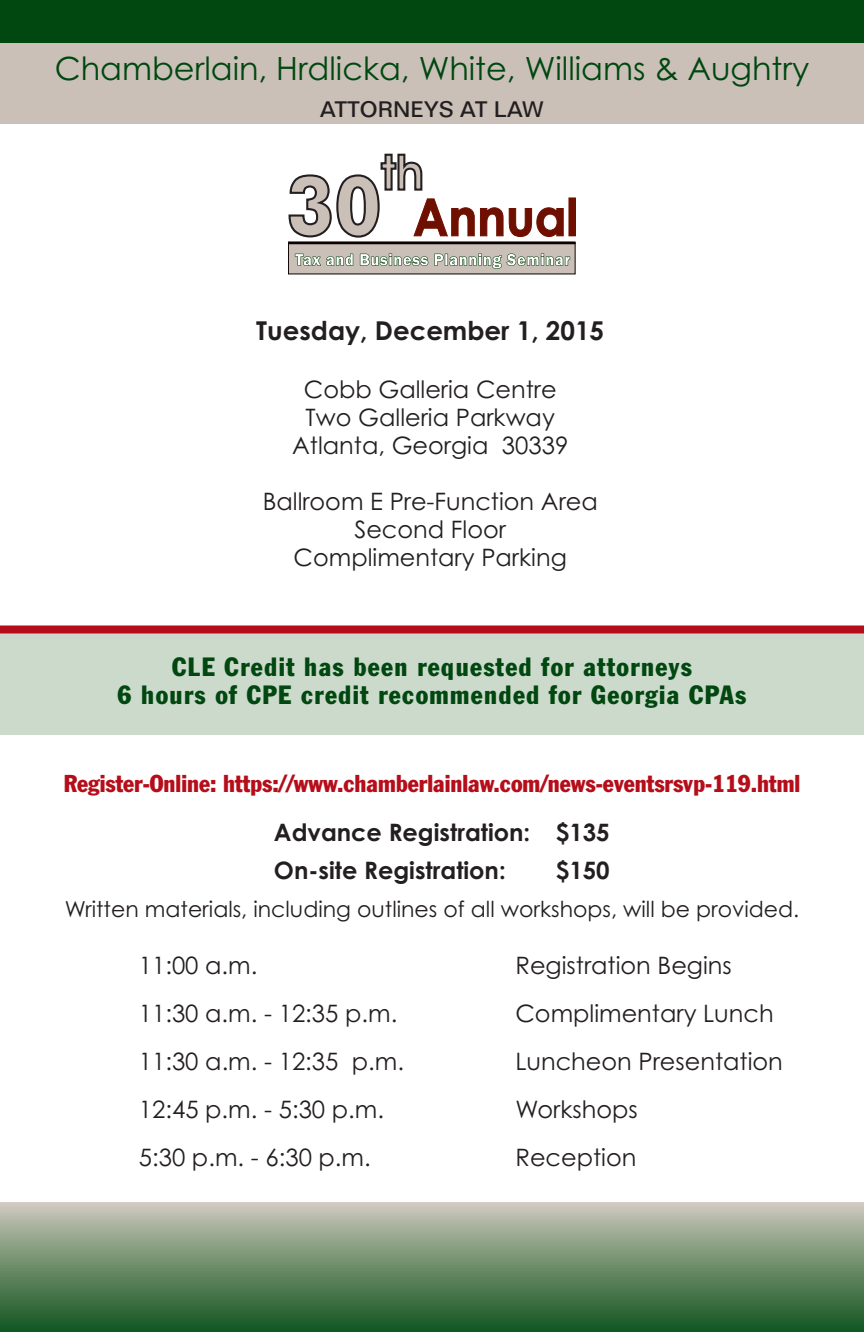
<style>
.page{position:relative;width:864px;height:1332px;background:#fff}
.page>*{position:absolute;margin:0;border:0;box-sizing:border-box;transform-origin:0 0}
.t1{font:32px "Century Gothic";color:#004710}
.t2{font:condensed 26px/28px "Franklin Gothic";letter-spacing:.055em;color:#004710;text-align:center}
.t3{font:700 26px "Century Gothic";color:#231f20}
.t4{font:24px/28px "Century Gothic";color:#231f20;text-align:center}
.t5{font:condensed 24px "Franklin Gothic";color:#b50e1a}
.t6{font:700 24px/38px "Century Gothic";color:#231f20}
.t7{font:22px "Century Gothic";color:#231f20}
.t8{font:500 22px "Folio BT";color:#231f20}
</style>
<div class="page">
<div style="left:0;top:0;width:864px;height:114px;background:#004710"></div>
<div style="left:0;top:43px;width:864px;height:81px;background:#cbc0b8"></div>
<div style="left:0;top:1203px;width:864px;height:129px;background:linear-gradient(to bottom,#cbc7ba,#10541d)"></div>
<div style="left:288px;top:243px;width:287px;height:31px;background:#cbc0b8"></div>
<div style="left:569px;top:198px;width:6px;height:38px;background:#6f0f00"></div>
<div style="left:569px;top:198px;width:7px;height:38px;border:1px solid #6f0f00"></div>
<svg style="left:295px;top:254px;width:58px;height:12px"></svg>
<svg style="left:360px;top:253px;width:68px;height:13px"></svg>
<svg style="left:434px;top:253px;width:136px;height:16px"></svg>
<hr style="left:288px;top:241px;width:288px;height:3px;background:#0c0000">
<svg style="left:288px;top:154px;width:276px;height:84px"></svg>
<div style="left:0;top:630px;width:864px;height:105px;background:#ccdacb"></div>
<div style="left:0;top:625px;width:864px;height:8px;background:#b50e1a"></div>
<h1 class="t1" style="left:55px;top:50px;width:756px">Chamberlain, Hrdlicka, White, Williams &amp; Aughtry</h1>
<p class="t8" style="left:320px;top:97px;width:225px">ATTORNEYS AT LAW</p>
<p class="t3" style="left:256px;top:316px;width:349px">Tuesday, December 1, 2015</p>
<p class="t4" style="left:292px;top:376px;width:278px">Cobb Galleria Centre<br>Two Galleria Parkway<br>Atlanta, Georgia 30339</p>
<p class="t4" style="left:263px;top:488px;width:337px">Ballroom E Pre-Function Area<br>Second Floor<br>Complimentary Parking</p>
<p class="t2" style="left:118px;top:654px;width:630px">CLE Credit has been requested for attorneys<br>6 hours of CPE credit recommended for Georgia CPAs</p>
<p class="t5" style="left:64px;top:775px;width:738px">Register-Online: https://www.chamberlainlaw.com/news-eventsrsvp-119.html</p>
<p class="t6" style="left:274px;top:814px;width:337px">Advance Registration: $135<br>On-site Registration:</p>
<p class="t6" style="left:556px;top:852px;width:55px">$150</p>
<p class="t7" style="left:65px;top:897px;width:736px">Written materials, including outlines of all workshops, will be provided.</p>
<p class="t4" style="left:139px;top:952px;width:120px">11:00 a.m.</p>
<p class="t4" style="left:515px;top:952px;width:218px">Registration Begins</p>
<p class="t4" style="left:139px;top:1000px;width:260px">11:30 a.m. - 12:35 p.m.</p>
<p class="t4" style="left:515px;top:1000px;width:260px">Complimentary Lunch</p>
<p class="t4" style="left:139px;top:1048px;width:267px">11:30 a.m. - 12:35 p.m.</p>
<p class="t4" style="left:515px;top:1048px;width:269px">Luncheon Presentation</p>
<p class="t4" style="left:139px;top:1096px;width:247px">12:45 p.m. - 5:30 p.m.</p>
<p class="t4" style="left:515px;top:1096px;width:124px">Workshops</p>
<p class="t4" style="left:139px;top:1144px;width:233px">5:30 p.m. - 6:30 p.m.</p>
<p class="t4" style="left:515px;top:1144px;width:122px">Reception</p>
</div>
